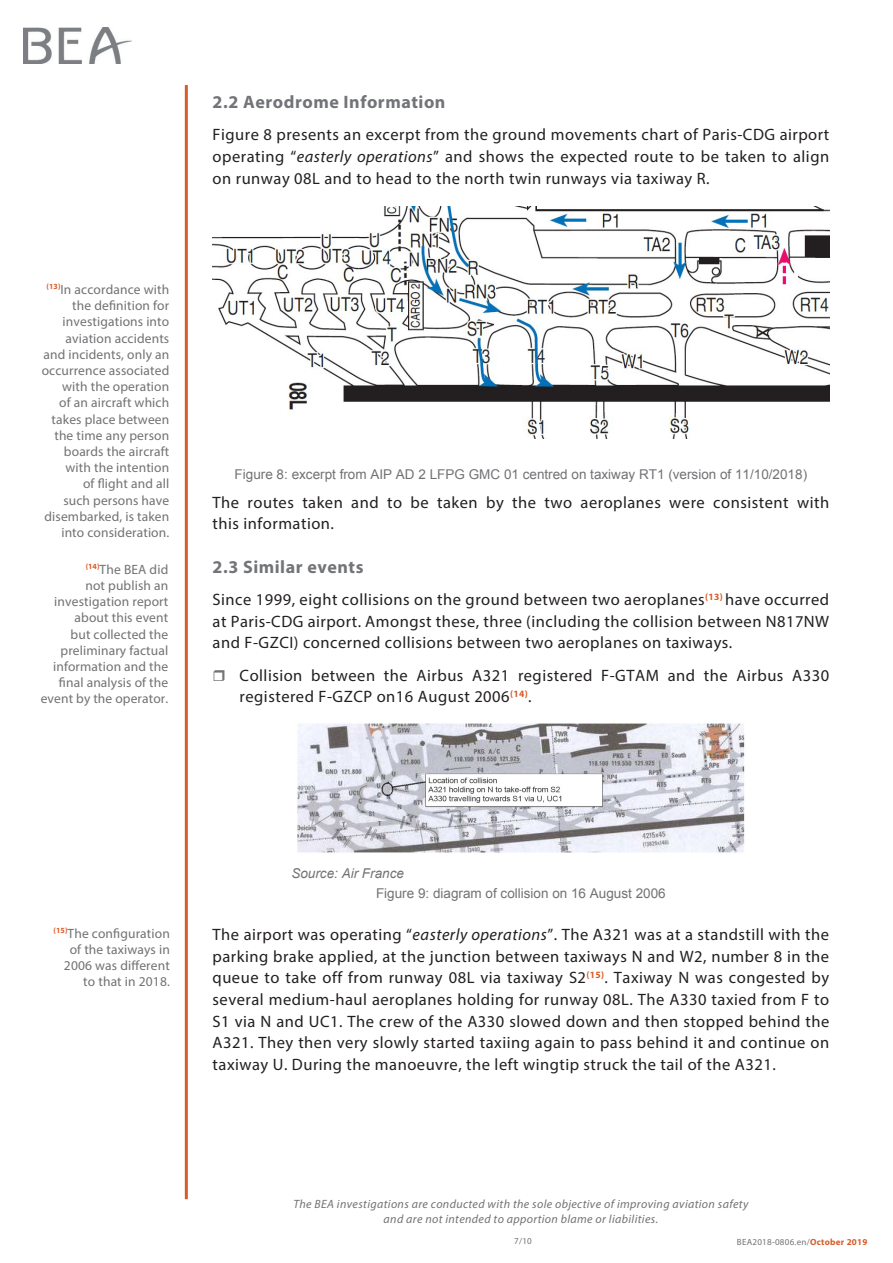
<style>
.page{position:relative;width:893px;height:1263px;background:#fff}
.page>*{position:absolute;margin:0;border:0;box-sizing:border-box;transform-origin:0 0}
.Titre_2{font:700 18px "Myriad Pro";letter-spacing:.03em;color:#727477}
.t1{font:16.5px/21.6px "Myriad Pro";letter-spacing:.03em;color:#231f20;text-align:justify}
.Note{font:13.5px/16.2px "Myriad Pro";letter-spacing:.01em;color:#717275;text-align:right}
.Légende{font:13.5px "Arial";color:#717275}
.Légende-2{font:italic 13.5px "Arial";color:#717275}
.t2{font:italic 12px/14.4px "Myriad Pro";letter-spacing:.03em;color:#717275;text-align:center}
.t3{font:9px "Myriad Pro";letter-spacing:.03em;color:#717275}
.s1{font-style:italic}
.s2{font-weight:700;color:#d75c28}
</style>
<div class="page">
<hr style="left:185px;top:85px;width:3px;height:1114px;background:#d75c28">
<img style="left:23px;top:28px;width:109px;height:36px">
<img style="left:213px;top:207px;width:616px;height:232px">
<img style="left:297px;top:723px;width:448px;height:130px">
<p class="Note" style="left:42px;top:281px;width:129px"><sup>(13)</sup>In accordance with the definition for investigations into aviation accidents and incidents, only an occurrence associated with the operation<br>of an aircraft which takes place between the time any person boards the aircraft with the intention<br>of flight and all<br>such persons have disembarked, is taken into consideration.</p>
<p class="Note" style="left:41px;top:561px;width:129px"><sup>(14)</sup>The BEA did<br>not publish an investigation report about this event<br>but collected the preliminary factual information and the final analysis of the event by the operator.</p>
<p class="Titre_2" style="left:213px;top:90px;width:234px">2.2 Aerodrome Information</p>
<p class="t1" style="left:213px;top:124px;width:618px">Figure 8 presents an excerpt from the ground movements chart of Paris-CDG airport operating “<span class="s1">easterly operations</span>” and shows the expected route to be taken to align on runway 08L and to head to the north twin runways via taxiway R.</p>
<p class="Légende" style="left:235px;top:465px;width:574px">Figure 8: excerpt from AIP AD 2 LFPG GMC 01 centred on taxiway RT1 (version of 11/10/2018)</p>
<p class="t1" style="left:213px;top:491px;width:618px">The routes taken and to be taken by the two aeroplanes were consistent with this information.</p>
<p class="Titre_2" style="left:213px;top:555px;width:152px">2.3 Similar events</p>
<p class="t1" style="left:213px;top:588px;width:618px">Since 1999, eight collisions on the ground between two aeroplanes<sup>(13)</sup> have occurred at Paris-CDG airport. Amongst these, three (including the collision between N817NW and F-GZCI) concerned collisions between two aeroplanes on taxiways.</p>
<p class="t1" style="left:240px;top:664px;width:591px">Collision between the Airbus A321 registered F-GTAM and the Airbus A330 registered F-GZCP on16 August 2006<sup>(14)</sup>.</p>
<p class="Note" style="left:54px;top:925px;width:118px"><sup>(15)</sup>The configuration of the taxiways in<br>2006 was different to that in 2018.</p>
<p class="Légende-2" style="left:291px;top:865px;width:114px">Source: Air France</p>
<p class="Légende" style="left:376px;top:884px;width:291px">Figure 9: diagram of collision on 16 August 2006</p>
<p class="t1" style="left:213px;top:923px;width:618px">The airport was operating “<span class="s1">easterly operations</span>”. The A321 was at a standstill with the parking brake applied, at the junction between taxiways N and W2, number 8 in the queue to take off from runway 08L via taxiway S2<sup>(15)</sup>. Taxiway N was congested by several medium-haul aeroplanes holding for runway 08L. The A330 taxied from F to S1 via N and UC1. The crew of the A330 slowed down and then stopped behind the A321. They then very slowly started taxiing again to pass behind it and continue on taxiway U. During the manoeuvre, the left wingtip struck the tail of the A321.</p>
<p class="t2" style="left:293px;top:1197px;width:456px">The BEA investigations are conducted with the sole objective of improving aviation safety and are not intended to apportion blame or liabilities.</p>
<p class="t3" style="left:514px;top:1236px;width:19px">7/10</p>
<p class="t3" style="left:737px;top:1236px;width:132px">BEA2018-0806.en/<span class="s2">October 2019</span></p>
</div>
